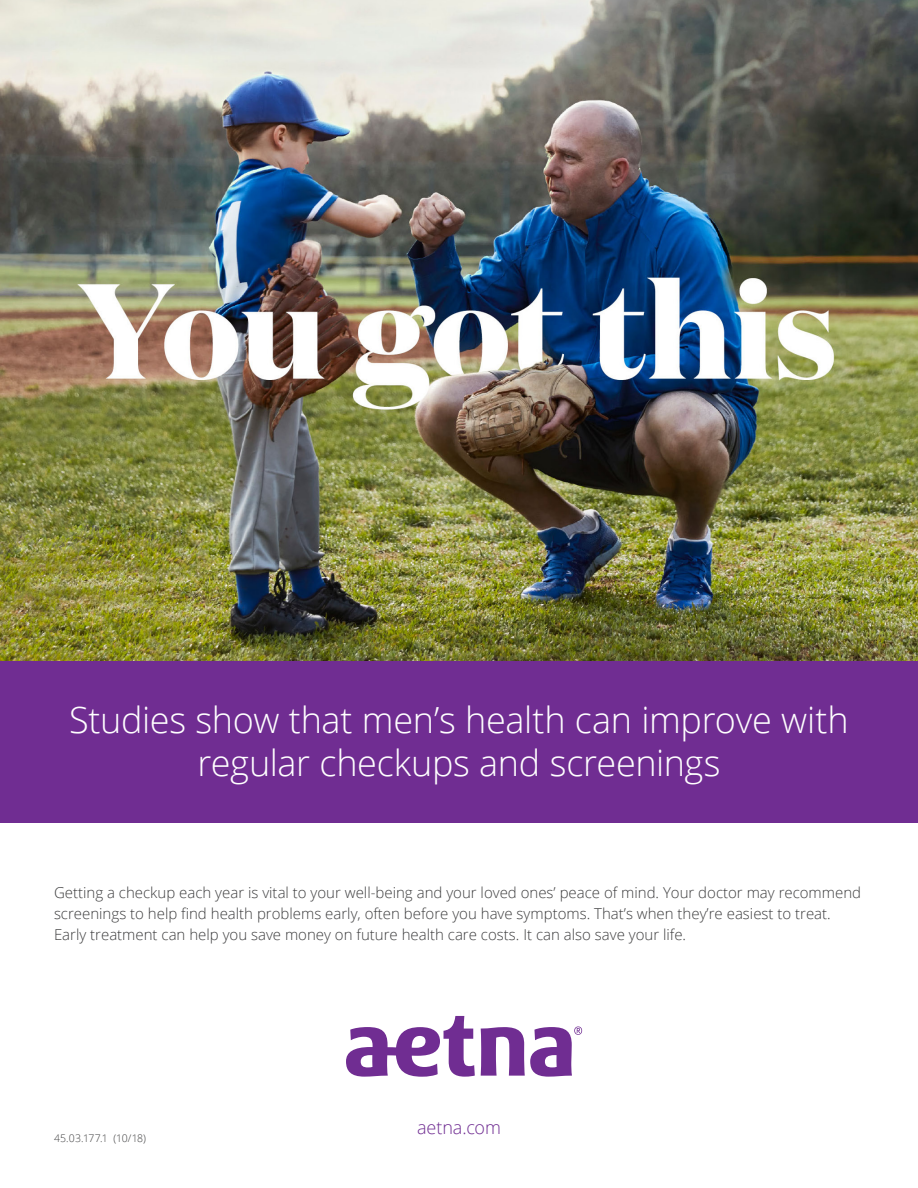
<style>
.page{position:relative;width:918px;height:1188px;background:#fff}
.page>*{position:absolute;margin:0;border:0;box-sizing:border-box;transform-origin:0 0}
.t1{font:300 36px/43.2px "Open Sans";letter-spacing:-.01em;color:#fff;text-align:center}
.t2{font:300 18px "Open Sans";letter-spacing:-.005em;color:#702d92}
.t3{font:300 15px/21px "Open Sans";color:#3e3e3f}
.t4{font:300 10.5px "Open Sans";letter-spacing:-.01em;color:#3e3e3f}
</style>
<div class="page">
<img style="left:0;top:0;width:918px;height:661px">
<div style="left:0;top:661px;width:918px;height:162px;background:#702d92"></div>
<svg style="left:346px;top:1016px;width:236px;height:61px"></svg>
<h1 class="t1" style="left:69px;top:697px;width:781px">Studies show that men’s health can improve with regular checkups and screenings</h1>
<p class="t3" style="left:54px;top:882px;width:809px">Getting a checkup each year is vital to your well-being and your loved ones’ peace of mind. Your doctor may recommend screenings to help find health problems early, often before you have symptoms. That’s when they’re easiest to treat.<br>Early treatment can help you save money on future health care costs. It can also save your life.</p>
<p class="t4" style="left:54px;top:1131px;width:94px">45.03.177.1 (10/18)</p>
<p class="t2" style="left:417px;top:1115px;width:85px">aetna.com</p>
</div>
